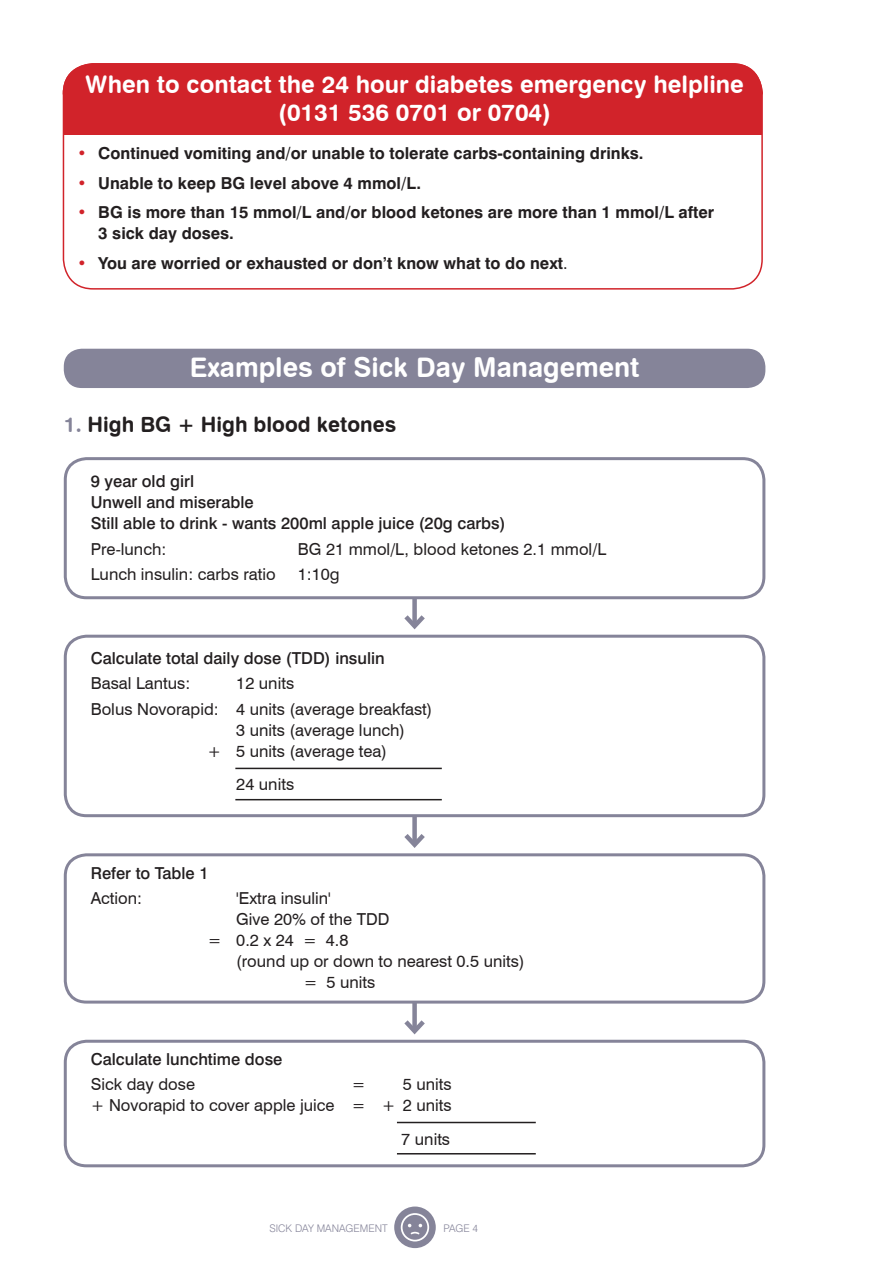
<style>
.page{position:relative;width:893px;height:1263px;background:#fff}
.page>*{position:absolute;margin:0;border:0;box-sizing:border-box;transform-origin:0 0}
.t1{font:27px "Swiss 721 BT Bold Rounded";color:#fff}
.t2{font:24px/28.8px "Swiss 721 BT Bold Rounded";color:#fff;text-align:center}
.t3{font:21px "Swiss 721 BT Bold Rounded";color:#231f20}
.body{font:16.5px "Swiss 721 BT";color:#231f20}
.body-2{font:700 16.5px/21px "Swiss 721 BT";color:#231f20}
.body-3{font:500 16.5px "Swiss 721 BT";color:#231f20}
.body-4{font:300 10.5px "Swiss 721 BT";color:#858499}
.s1{color:#d1232a}
.s2{font-weight:400}
.s3{color:#858499}
</style>
<div class="page">
<div style="left:63px;top:89px;width:699px;height:46px;background:#d1232a"></div>
<div style="left:62px;top:63px;width:701px;height:32px;background:#d1232a"></div>
<div style="left:64px;top:349px;width:701px;height:39px;background:#858499;border-radius:18px"></div>
<svg style="left:394px;top:1206px;width:42px;height:42px"></svg>
<div style="left:401px;top:1213px;width:28px;height:28px;border:2px solid #fff;border-radius:50%"></div>
<svg style="left:408px;top:1224px;width:14px;height:12px"></svg>
<div style="left:64px;top:457px;width:701px;height:142px;border:3px solid #858499;border-radius:21px"></div>
<div style="left:412px;top:597px;width:5px;height:29px;background:#858499"></div>
<svg style="left:404px;top:610px;width:21px;height:20px"></svg>
<div style="left:64px;top:635px;width:701px;height:182px;border:3px solid #858499;border-radius:21px"></div>
<div style="left:412px;top:816px;width:5px;height:29px;background:#858499"></div>
<svg style="left:404px;top:829px;width:21px;height:19px"></svg>
<div style="left:64px;top:853px;width:701px;height:150px;border:3px solid #858499;border-radius:21px"></div>
<hr style="left:235px;top:768px;width:207px;height:1px;background:#231f20">
<hr style="left:235px;top:799px;width:207px;height:1px;background:#231f20">
<hr style="left:397px;top:1122px;width:139px;height:1px;background:#231f20">
<hr style="left:397px;top:1153px;width:139px;height:1px;background:#231f20">
<div style="left:412px;top:1002px;width:5px;height:29px;background:#858499"></div>
<svg style="left:404px;top:1015px;width:21px;height:20px"></svg>
<div style="left:64px;top:1040px;width:701px;height:127px;border:3px solid #858499;border-radius:21px"></div>
<p class="t2" style="left:85px;top:69px;width:660px">When to contact the 24 hour diabetes emergency helpline (0131 536 0701 or 0704)</p>
<p class="body-2" style="left:77px;top:143px;width:568px"><span class="s1">•</span> Continued vomiting and/or unable to tolerate carbs-containing drinks.</p>
<p class="body-2" style="left:77px;top:172px;width:345px"><span class="s1">•</span> Unable to keep BG level above 4 mmol/L.</p>
<p class="body-2" style="left:98px;top:202px;width:617px;text-indent:-21px"><span class="s1">•</span> BG is more than 15 mmol/L and/or blood ketones are more than 1 mmol/L after<br>3 sick day doses.</p>
<p class="body-2" style="left:77px;top:252px;width:492px"><span class="s1">•</span> You are worried or exhausted or don’t know what to do next<span class="s2">.</span></p>
<p class="t1" style="left:190px;top:351px;width:451px">Examples of Sick Day Management</p>
<p class="t3" style="left:64px;top:412px;width:334px"><span class="s3">1.</span> High BG + High blood ketones</p>
<p class="body-3" style="left:91px;top:471px;width:105px">9 year old girl</p>
<p class="body-3" style="left:91px;top:492px;width:164px">Unwell and miserable</p>
<p class="body-3" style="left:91px;top:513px;width:416px">Still able to drink - wants 200ml apple juice (20g carbs)</p>
<p class="body" style="left:91px;top:539px;width:77px">Pre-lunch:</p>
<p class="body" style="left:298px;top:539px;width:310px">BG 21 mmol/L, blood ketones 2.1 mmol/L</p>
<p class="body" style="left:91px;top:564px;width:186px">Lunch insulin: carbs ratio</p>
<p class="body" style="left:298px;top:564px;width:43px">1:10g</p>
<p class="body-3" style="left:91px;top:648px;width:295px">Calculate total daily dose (TDD) insulin</p>
<p class="body" style="left:91px;top:673px;width:101px">Basal Lantus:</p>
<p class="body" style="left:236px;top:673px;width:59px">12 units</p>
<p class="body" style="left:91px;top:699px;width:343px">Bolus Novorapid: 4 units (average breakfast)</p>
<p class="body" style="left:236px;top:720px;width:170px">3 units (average lunch)</p>
<p class="body" style="left:208px;top:741px;width:181px">+ 5 units (average tea)</p>
<p class="body" style="left:236px;top:774px;width:59px">24 units</p>
<p class="body-3" style="left:91px;top:863px;width:119px">Refer to Table 1</p>
<p class="body" style="left:91px;top:888px;width:53px">Action:</p>
<p class="body" style="left:236px;top:888px;width:96px">'Extra insulin'</p>
<p class="body" style="left:236px;top:909px;width:155px">Give 20% of the TDD</p>
<p class="body" style="left:208px;top:930px;width:142px">= 0.2 x 24 = 4.8</p>
<p class="body" style="left:236px;top:951px;width:290px">(round up or down to nearest 0.5 units)</p>
<p class="body" style="left:304px;top:972px;width:73px">= 5 units</p>
<p class="body-3" style="left:91px;top:1048px;width:193px">Calculate lunchtime dose</p>
<p class="body" style="left:91px;top:1074px;width:106px">Sick day dose</p>
<p class="body" style="left:352px;top:1074px;width:15px">=</p>
<p class="body" style="left:403px;top:1074px;width:50px">5 units</p>
<p class="body" style="left:91px;top:1095px;width:362px">+ Novorapid to cover apple juice = + 2 units</p>
<p class="body" style="left:401px;top:1128px;width:50px">7 units</p>
<p class="body-4" style="left:269px;top:1221px;width:120px">SICK DAY MANAGEMENT</p>
<p class="body-4" style="left:444px;top:1221px;width:36px">PAGE 4</p>
</div>
